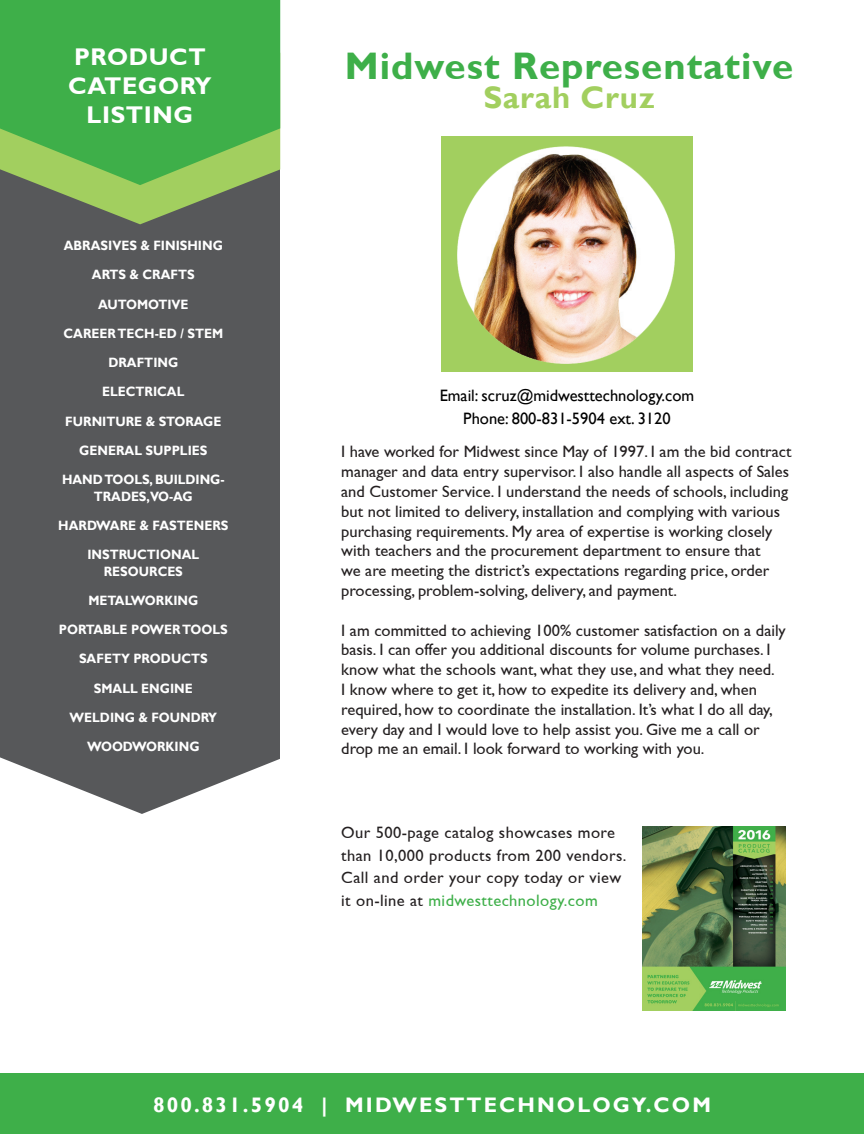
<style>
.page{position:relative;width:864px;height:1134px;background:#fff}
.page>*{position:absolute;margin:0;border:0;box-sizing:border-box;transform-origin:0 0}
.t1{font:700 38.4px "Gill Sans";letter-spacing:.025em;color:#3eaf49}
.t2{font:700 31.05px "Gill Sans";letter-spacing:.025em;color:#a2cf5f}
.t3{font:700 24.15px "Gill Sans";letter-spacing:.025em;color:#fff}
.t4{font:700 21px "Gill Sans";letter-spacing:.1em;color:#fff}
.t5{font:16.5px/19.8px "Gill Sans";color:#231f20}
.t6{font:16.5px/22.5px "Gill Sans";letter-spacing:.025em;color:#231f20}
.t7{font:16.5px "Gill Sans";color:#000}
.t8{font:700 13.5px/16.5px "Gill Sans";color:#fff;text-align:center;scale:.93 1}
.s1{color:#3eaf49}
</style>
<div class="page">
<div style="left:0;top:156px;width:280px;height:668px;background:#57585a"></div>
<div style="left:0;top:1074px;width:864px;height:60px;background:#3eaf49"></div>
<svg style="left:40px;top:185px;width:200px;height:39px"></svg>
<svg style="left:0;top:0;width:280px;height:185px;background:#4cb24c"></svg>
<div style="left:441px;top:136px;width:252px;height:236px;background:#a2cf5f"></div>
<img style="left:458px;top:147px;width:216px;height:217px">
<svg style="left:0;top:757px;width:280px;height:67px"></svg>
<img style="left:642px;top:827px;width:143px;height:183px">
<p class="t3" style="left:74px;top:42px;width:133px">PRODUCT</p>
<p class="t3" style="left:68px;top:71px;width:145px">CATEGORY</p>
<p class="t3" style="left:87px;top:101px;width:108px">LISTING</p>
<p class="t8" style="left:64px;top:238px;width:173px">ABRASIVES &amp; FINISHING</p>
<p class="t8" style="left:92px;top:267px;width:112px">ARTS &amp; CRAFTS</p>
<p class="t8" style="left:98px;top:296px;width:99px">AUTOMOTIVE</p>
<p class="t8" style="left:64px;top:325px;width:173px">CAREER TECH-ED / STEM</p>
<p class="t8" style="left:108px;top:355px;width:77px">DRAFTING</p>
<p class="t8" style="left:102px;top:384px;width:90px">ELECTRICAL</p>
<p class="t8" style="left:65px;top:413px;width:169px">FURNITURE &amp; STORAGE</p>
<p class="t8" style="left:79px;top:442px;width:139px">GENERAL SUPPLIES</p>
<p class="t8" style="left:62px;top:472px;width:176px">HAND TOOLS, BUILDING-</p>
<p class="t8" style="left:94px;top:488px;width:108px">TRADES,VO-AG</p>
<p class="t8" style="left:58px;top:517px;width:184px">HARDWARE &amp; FASTENERS</p>
<p class="t8" style="left:87px;top:547px;width:122px">INSTRUCTIONAL<br>RESOURCES</p>
<p class="t8" style="left:88px;top:592px;width:120px">METALWORKING</p>
<p class="t8" style="left:59px;top:622px;width:183px">PORTABLE POWER TOOLS</p>
<p class="t8" style="left:79px;top:651px;width:140px">SAFETY PRODUCTS</p>
<p class="t8" style="left:94px;top:680px;width:108px">SMALL ENGINE</p>
<p class="t8" style="left:70px;top:709px;width:160px">WELDING &amp; FOUNDRY</p>
<p class="t8" style="left:87px;top:739px;width:122px">WOODWORKING</p>
<p class="t1" style="left:345px;top:43px;width:450px">Midwest Representative</p>
<p class="t2" style="left:483px;top:79px;width:173px">Sarah Cruz</p>
<p class="t7" style="left:440px;top:386px;width:256px">Email: scruz@midwesttechnology.com</p>
<p class="t7" style="left:463px;top:409px;width:209px">Phone: 800-831-5904 ext. 3120</p>
<p class="t5" style="left:341px;top:442px;width:452px">I have worked for Midwest since May of 1997. I am the bid contract manager and data entry supervisor. I also handle all aspects of Sales and Customer Service. I understand the needs of schools, including but not limited to delivery, installation and complying with various purchasing requirements. My area of expertise is working closely with teachers and the procurement department to ensure that<br>we are meeting the district’s expectations regarding price, order processing, problem-solving, delivery, and payment.</p>
<p class="t5" style="left:341px;top:620px;width:446px">I am committed to achieving 100% customer satisfaction on a daily basis. I can offer you additional discounts for volume purchases. I know what the schools want, what they use, and what they need.<br>I know where to get it, how to expedite its delivery and, when required, how to coordinate the installation. It’s what I do all day, every day and I would love to help assist you. Give me a call or drop me an email. I look forward to working with you.</p>
<p class="t6" style="left:341px;top:821px;width:287px">Our 500-page catalog showcases more than 10,000 products from 200 vendors.<br>Call and order your copy today or view it on-line at <span class="s1">midwesttechnology.com</span></p>
<p class="t4" style="left:153px;top:1093px;width:559px">800.831.5904 | MIDWESTTECHNOLOGY.COM</p>
</div>
